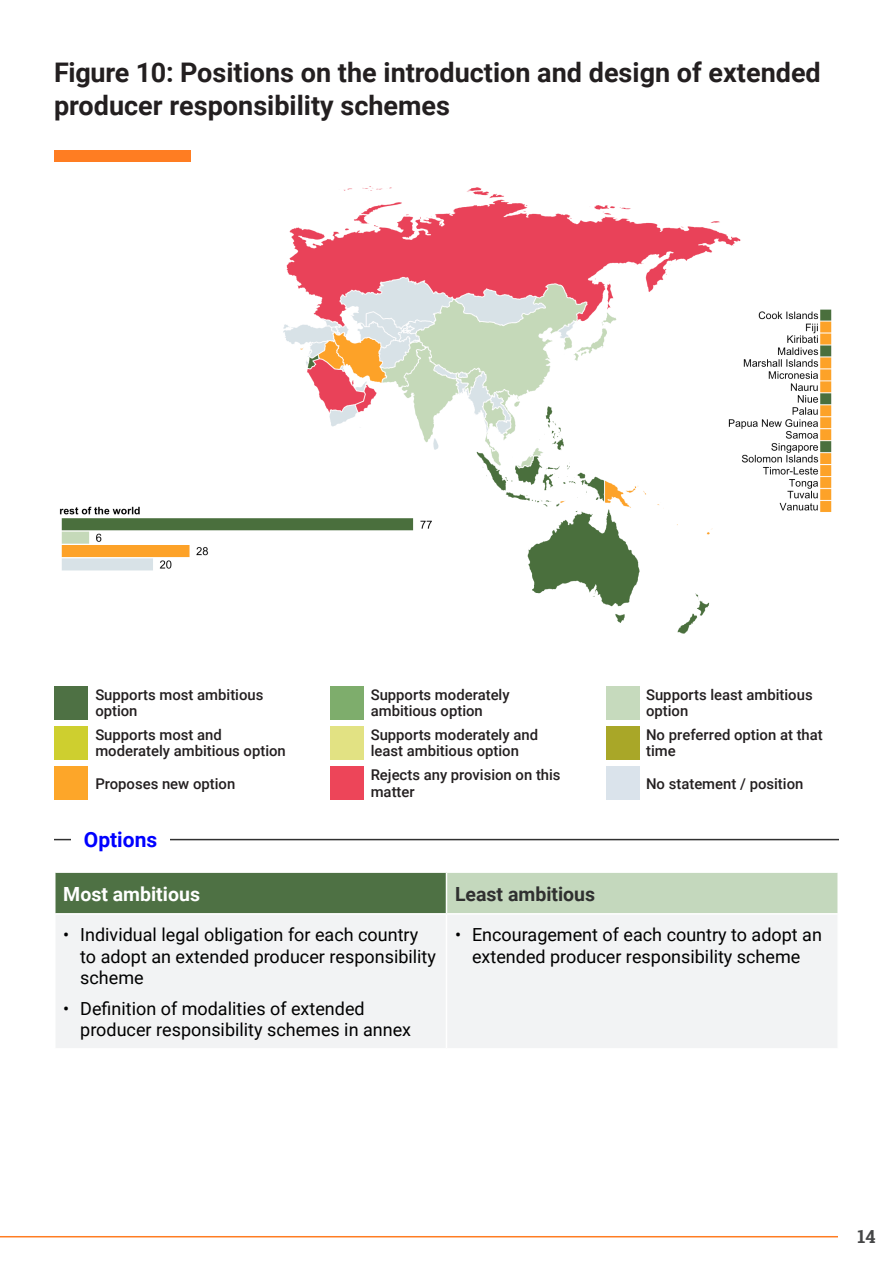
<style>
.page{position:relative;width:893px;height:1263px;background:#fff}
.page>*{position:absolute;margin:0;border:0;box-sizing:border-box;transform-origin:0 0}
.Heading_1{font:700 27px/33px "Roboto";color:#231f20}
.t1{font:700 21px "Roboto";color:#00f}
.t2{font:700 19.5px "Roboto";color:#303030}
.t3{font:700 19.5px "Roboto";color:#fff}
.t4{font:18px/21.6px "Roboto";color:#000}
.t5{font:700 18px "Roboto Slab";color:#454647}
.t6{font:500 14.85px/16.2px "Roboto";color:#231f20}
</style>
<div class="page">
<hr style="left:0;top:1236px;width:893px;height:1px;background:#ff7d22">
<div style="left:839px;top:1209px;width:54px;height:54px;background:#fff"></div>
<div style="left:55px;top:872px;width:391px;height:42px;background:#4e7144"></div>
<div style="left:446px;top:872px;width:392px;height:42px;background:#c4d8bd"></div>
<div style="left:56px;top:915px;width:781px;height:133px;background:#f2f3f4"></div>
<hr style="left:54px;top:871px;width:392px;height:2px;background:#fff">
<hr style="left:54px;top:873px;width:2px;height:40px;background:#fff">
<hr style="left:446px;top:871px;width:393px;height:2px;background:#fff">
<hr style="left:446px;top:873px;width:1px;height:40px;background:#fff">
<hr style="left:837px;top:873px;width:2px;height:40px;background:#fff">
<hr style="left:54px;top:913px;width:392px;height:1px;background:#fff">
<hr style="left:446px;top:913px;width:393px;height:1px;background:#fff">
<hr style="left:446px;top:914px;width:1px;height:134px;background:#fff">
<img style="left:59px;top:186px;width:773px;height:448px">
<hr style="left:54px;top:839px;width:785px;height:1px;background:#303030">
<div style="left:72px;top:825px;width:98px;height:28px;background:#fff"></div>
<div style="left:54px;top:150px;width:136px;height:12px;background:#ff7d22"></div>
<div style="left:54px;top:686px;width:34px;height:34px;background:#4e7144"></div>
<div style="left:330px;top:686px;width:33px;height:34px;background:#7ead6c"></div>
<div style="left:606px;top:686px;width:33px;height:34px;background:#c6dabd"></div>
<div style="left:54px;top:726px;width:34px;height:34px;background:#cecf2f"></div>
<div style="left:330px;top:726px;width:33px;height:34px;background:#e2e283"></div>
<div style="left:606px;top:726px;width:33px;height:34px;background:#a9a728"></div>
<div style="left:54px;top:766px;width:34px;height:34px;background:#fda629"></div>
<div style="left:330px;top:766px;width:33px;height:34px;background:#ed4559"></div>
<div style="left:606px;top:766px;width:33px;height:34px;background:#dae3eb"></div>
<p class="Heading_1" style="left:54px;top:55px;width:768px">Figure 10: Positions on the introduction and design of extended producer responsibility schemes</p>
<p class="t6" style="left:95px;top:686px;width:170px">Supports most ambitious option</p>
<p class="t6" style="left:371px;top:686px;width:140px">Supports moderately ambitious option</p>
<p class="t6" style="left:646px;top:686px;width:168px">Supports least ambitious option</p>
<p class="t6" style="left:95px;top:726px;width:192px">Supports most and moderately ambitious option</p>
<p class="t6" style="left:371px;top:726px;width:169px">Supports moderately and least ambitious option</p>
<p class="t6" style="left:646px;top:726px;width:178px">No preferred option at that time</p>
<p class="t6" style="left:95px;top:774px;width:141px">Proposes new option</p>
<p class="t6" style="left:371px;top:766px;width:191px">Rejects any provision on this matter</p>
<p class="t6" style="left:646px;top:774px;width:159px">No statement / position</p>
<p class="t1" style="left:84px;top:825px;width:75px">Options</p>
<p class="t3" style="left:63px;top:880px;width:138px">Most ambitious</p>
<p class="t2" style="left:455px;top:880px;width:142px">Least ambitious</p>
<p class="t4" style="left:80px;top:923px;width:357px;text-indent:-17px">• Individual legal obligation for each country to adopt an extended producer responsibility scheme</p>
<p class="t4" style="left:80px;top:997px;width:332px;text-indent:-17px">• Definition of modalities of extended producer responsibility schemes in annex</p>
<p class="t4" style="left:455px;top:923px;width:368px;text-align:center">• Encouragement of each country to adopt an extended producer responsibility scheme</p>
<p class="t5" style="left:858px;top:1224px;width:20px">14</p>
</div>
